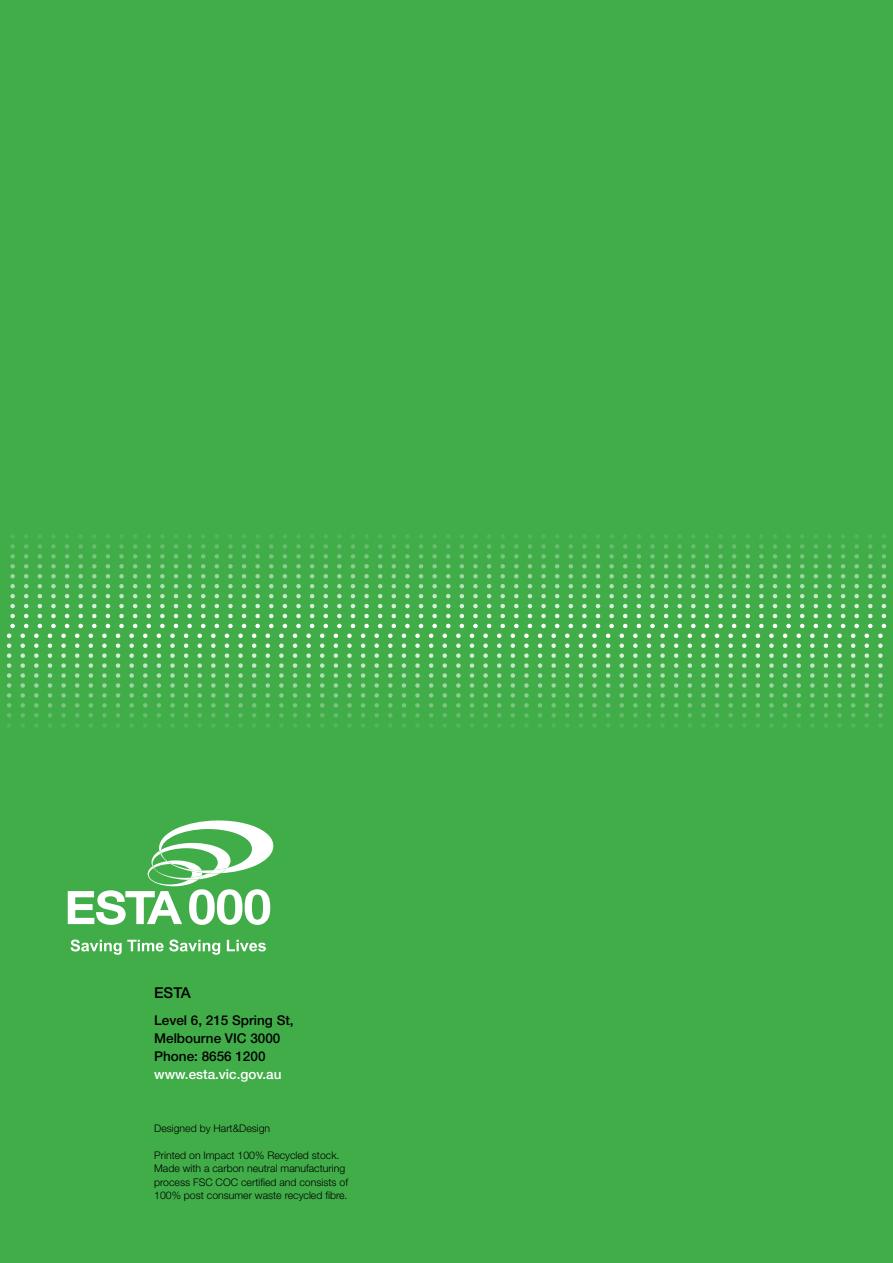
<style>
.page{position:relative;width:893px;height:1263px;background:#41ad49}
.page>*{position:absolute;margin:0;border:0;box-sizing:border-box;transform-origin:0 0}
.t1{font:500 15px "Helvetica Neue";color:#000}
.t2{font:500 13.5px/18px "Helvetica Neue";color:#000}
.t3{font:500 13.5px "Helvetica Neue";color:#fff}
.t4{font:300 10.5px/13.5px "Helvetica Neue";color:#000}
</style>
<div class="page">
<svg style="left:9px;top:723px;width:874px;height:5px"></svg>
<svg style="left:11px;top:534px;width:873px;height:4px"></svg>
<svg style="left:10px;top:544px;width:874px;height:24px"></svg>
<svg style="left:10px;top:574px;width:874px;height:4px"></svg>
<svg style="left:10px;top:584px;width:874px;height:4px"></svg>
<svg style="left:10px;top:594px;width:874px;height:4px"></svg>
<svg style="left:10px;top:604px;width:874px;height:4px"></svg>
<svg style="left:10px;top:614px;width:874px;height:4px"></svg>
<svg style="left:6px;top:624px;width:881px;height:93px"></svg>
<svg style="left:71px;top:939px;width:149px;height:16px"></svg>
<svg style="left:227px;top:940px;width:39px;height:11px"></svg>
<svg style="left:68px;top:820px;width:205px;height:105px"></svg>
<h1 class="t1" style="left:154px;top:984px;width:38px">ESTA</h1>
<p class="t2" style="left:154px;top:1011px;width:141px">Level 6, 215 Spring St,<br>Melbourne VIC 3000<br>Phone: 8656 1200</p>
<p class="t3" style="left:154px;top:1066px;width:129px">www.esta.vic.gov.au</p>
<p class="t4" style="left:154px;top:1122px;width:118px">Designed by Hart&amp;Design</p>
<p class="t4" style="left:154px;top:1148px;width:195px">Printed on Impact 100% Recycled stock.<br>Made with a carbon neutral manufacturing process FSC COC certified and consists of 100% post consumer waste recycled fibre.</p>
</div>
